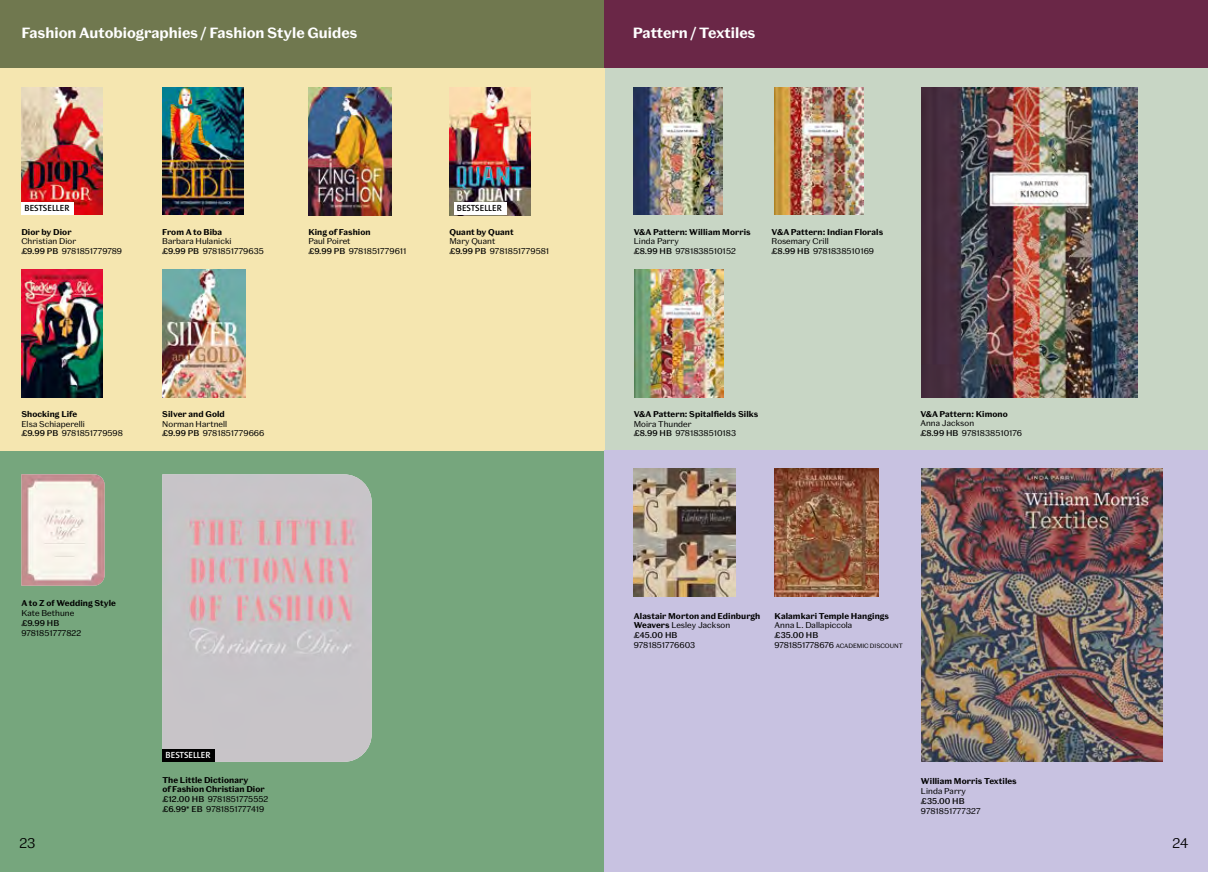
<style>
.page{position:relative;width:1208px;height:872px;background:#fff}
.page>*{position:absolute;margin:0;border:0;box-sizing:border-box;transform-origin:0 0}
.t1{font:700 14.25px "Spiller";color:#fff}
.t2{font:300 13.5px "Spiller";color:#000}
.t3{font:600 9px "V&A The Sans C6 s";color:#000}
.t4{font:600 9px "V&A The Sans C6 s";color:#fff}
.t5{font:8.1px/9.8px "Spiller";letter-spacing:.01em;color:#000}
.t6{font:700 8.1px/9.8px "Spiller";letter-spacing:.01em;color:#000}
.t7{font:500 8.1px "Spiller";letter-spacing:.01em;color:#000}
.t8{font:6px "Spiller";color:#000}
.s1{font-weight:500}
.s2{font-weight:400}
.s3{font-size:8.1px}
</style>
<div class="page">
<div style="left:0;top:451px;width:604px;height:421px;background:#76a67d"></div>
<div style="left:604px;top:68px;width:604px;height:383px;background:#c8d6c5"></div>
<div style="left:0;top:68px;width:604px;height:383px;background:#f5e6b0"></div>
<div style="left:604px;top:451px;width:604px;height:421px;background:#c8c2e1"></div>
<img style="left:449px;top:87px;width:81px;height:128px">
<img style="left:21px;top:474px;width:84px;height:111px">
<img style="left:162px;top:474px;width:210px;height:288px">
<img style="left:21px;top:87px;width:81px;height:128px">
<img style="left:162px;top:87px;width:81px;height:128px">
<img style="left:308px;top:87px;width:84px;height:128px">
<img style="left:162px;top:269px;width:83px;height:128px">
<img style="left:21px;top:269px;width:81px;height:128px">
<div style="left:162px;top:749px;width:53px;height:13px;background:#000"></div>
<div style="left:21px;top:202px;width:53px;height:13px;background:#fff"></div>
<div style="left:453px;top:202px;width:53px;height:13px;background:#fff"></div>
<img style="left:634px;top:468px;width:102px;height:128px">
<img style="left:774px;top:468px;width:104px;height:128px">
<img style="left:921px;top:468px;width:241px;height:294px">
<img style="left:634px;top:87px;width:89px;height:128px">
<img style="left:774px;top:87px;width:89px;height:128px">
<img style="left:921px;top:87px;width:216px;height:310px">
<img style="left:634px;top:269px;width:89px;height:128px">
<div style="left:0;top:0;width:604px;height:68px;background:#70784f"></div>
<div style="left:604px;top:0;width:604px;height:68px;background:#6a2747"></div>
<h1 class="t1" style="left:21px;top:24px;width:338px">Fashion Autobiographies / Fashion Style Guides</h1>
<h1 class="t1" style="left:633px;top:24px;width:124px">Pattern / Textiles</h1>
<p class="t3" style="left:24px;top:202px;width:47px">BESTSELLER</p>
<p class="t3" style="left:457px;top:202px;width:47px">BESTSELLER</p>
<p class="t6" style="left:21px;top:227px;width:52px">Dior by Dior</p>
<p class="t5" style="left:21px;top:237px;width:102px">Christian Dior<br><span class="s1">£9.99 PB</span> 9781851779789</p>
<p class="t6" style="left:162px;top:227px;width:61px">From A to Biba</p>
<p class="t5" style="left:162px;top:237px;width:103px">Barbara Hulanicki<br><span class="s1">£9.99 PB</span> 9781851779635</p>
<p class="t6" style="left:308px;top:227px;width:64px">King of Fashion</p>
<p class="t5" style="left:308px;top:237px;width:100px">Paul Poiret<br><span class="s1">£9.99 PB</span> 9781851779611</p>
<p class="t6" style="left:449px;top:227px;width:66px">Quant by Quant</p>
<p class="t5" style="left:449px;top:237px;width:101px">Mary Quant<br><span class="s1">£9.99 PB</span> 9781851779581</p>
<p class="t6" style="left:634px;top:227px;width:118px">V&amp;A Pattern: William Morris</p>
<p class="t5" style="left:634px;top:237px;width:103px">Linda Parry<br><span class="s1">£8.99 HB</span> 9781838510152</p>
<p class="t6" style="left:771px;top:227px;width:113px">V&amp;A Pattern: Indian Florals</p>
<p class="t5" style="left:771px;top:237px;width:104px">Rosemary Crill<br><span class="s1">£8.99 HB</span> 9781838510169</p>
<p class="t6" style="left:21px;top:409px;width:57px">Shocking Life</p>
<p class="t5" style="left:21px;top:419px;width:103px">Elsa Schiaperelli<br><span class="s1">£9.99 PB</span> 9781851779598</p>
<p class="t6" style="left:162px;top:409px;width:64px">Silver and Gold</p>
<p class="t5" style="left:162px;top:419px;width:104px">Norman Hartnell<br><span class="s1">£9.99 PB</span> 9781851779666</p>
<p class="t6" style="left:634px;top:409px;width:126px">V&amp;A Pattern: Spitalfields Silks</p>
<p class="t5" style="left:634px;top:419px;width:104px">Moira Thunder<br><span class="s1">£8.99 HB</span> 9781838510183</p>
<p class="t6" style="left:920px;top:409px;width:89px">V&amp;A Pattern: Kimono</p>
<p class="t5" style="left:920px;top:418px;width:103px">Anna Jackson<br><span class="s1">£8.99 HB</span> 9781838510176</p>
<p class="t6" style="left:21px;top:598px;width:96px">A to Z of Wedding Style</p>
<p class="t5" style="left:21px;top:608px;width:54px">Kate Bethune</p>
<p class="t7" style="left:21px;top:618px;width:39px">£9.99 HB</p>
<p class="t5" style="left:21px;top:628px;width:61px">9781851777822</p>
<p class="t6" style="left:634px;top:611px;width:128px">Alastair Morton and Edinburgh<br>Weavers <span class="s2">Lesley Jackson </span><span class="s1">£45.00 HB</span></p>
<p class="t5" style="left:634px;top:640px;width:63px">9781851776603</p>
<p class="t6" style="left:774px;top:611px;width:116px">Kalamkari Temple Hangings</p>
<p class="t5" style="left:774px;top:620px;width:79px">Anna L. Dallapiccola</p>
<p class="t7" style="left:774px;top:630px;width:45px">£35.00 HB</p>
<p class="t8" style="left:774px;top:642px;width:130px"><span class="s3">9781851778676</span> ACADEMIC DISCOUNT</p>
<p class="t4" style="left:165px;top:749px;width:47px">BESTSELLER</p>
<p class="t6" style="left:162px;top:775px;width:107px">The Little Dictionary<br>of Fashion Christian Dior <span class="s1">£12.00 HB</span> <span class="s2">9781851775552 </span><span class="s1">£6.99* EB</span> <span class="s2">9781851777419</span></p>
<p class="t6" style="left:921px;top:776px;width:97px">William Morris Textiles</p>
<p class="t5" style="left:921px;top:786px;width:47px">Linda Parry</p>
<p class="t7" style="left:921px;top:796px;width:45px">£35.00 HB</p>
<p class="t5" style="left:921px;top:805px;width:61px">9781851777327</p>
<h2 class="t2" style="left:19px;top:835px;width:18px">23</h2>
<h2 class="t2" style="left:1172px;top:835px;width:17px">24</h2>
</div>
